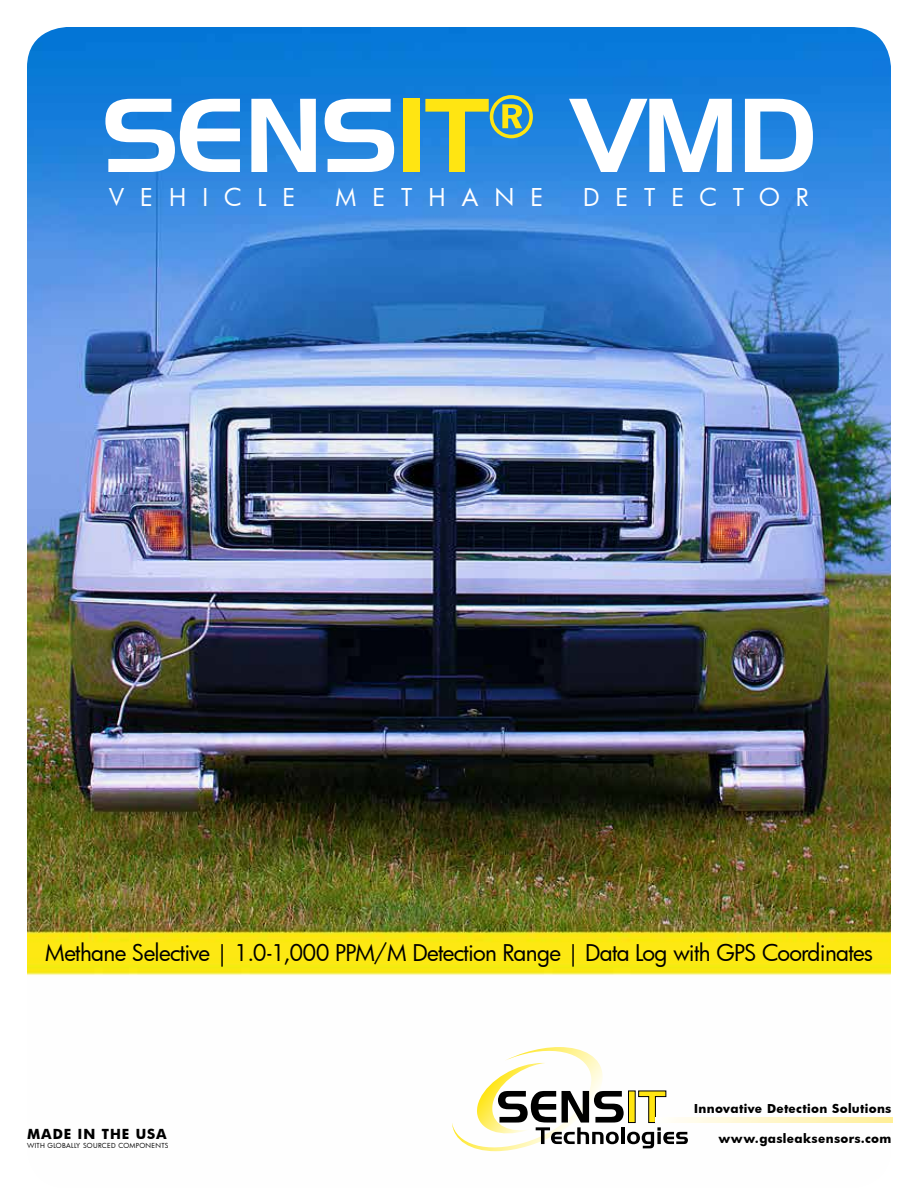
<style>
.page{position:relative;width:918px;height:1188px;background:#fff}
.page>*{position:absolute;margin:0;border:0;box-sizing:border-box;transform-origin:0 0}
.t1{font:102px "Handel Gothic BT";letter-spacing:-.02em;color:#fff}
.t2{font:24px "Futura";letter-spacing:.67em;color:#fff}
.t3{font:22.5px "Futura";letter-spacing:-.03em;color:#000}
.t4{font:700 13.5px "Futura";letter-spacing:.07em;color:#000}
.t5{font:700 12px "Futura";letter-spacing:.025em;color:#000}
.t6{font:6.75px "Futura";letter-spacing:.05em;color:#000}
.s1{color:#ffe512}
</style>
<div class="page">
<img style="left:27px;top:27px;width:864px;height:1096px">
<svg style="left:452px;top:1044px;width:236px;height:108px"></svg>
<svg style="left:656px;top:1118px;width:236px;height:4px"></svg>
<h1 class="t1" style="left:102px;top:74px;width:716px">SENS<span class="s1">IT</span><sup>®</sup> VMD</h1>
<p class="t2" style="left:109px;top:181px;width:188px">VEHICLE</p>
<p class="t2" style="left:335px;top:181px;width:210px">METHANE</p>
<p class="t2" style="left:583px;top:181px;width:227px">DETECTOR</p>
<p class="t3" style="left:45px;top:937px;width:830px">Methane Selective | 1.0-1,000 PPM/M Detection Range | Data Log with GPS Coordinates</p>
<p class="t4" style="left:27px;top:1125px;width:141px">MADE IN THE USA</p>
<p class="t6" style="left:27px;top:1140px;width:143px">WITH GLOBALLY SOURCED COMPONENTS</p>
<p class="t5" style="left:694px;top:1100px;width:199px">Innovative Detection Solutions</p>
<p class="t5" style="left:719px;top:1130px;width:174px">www.gasleaksensors.com</p>
</div>
